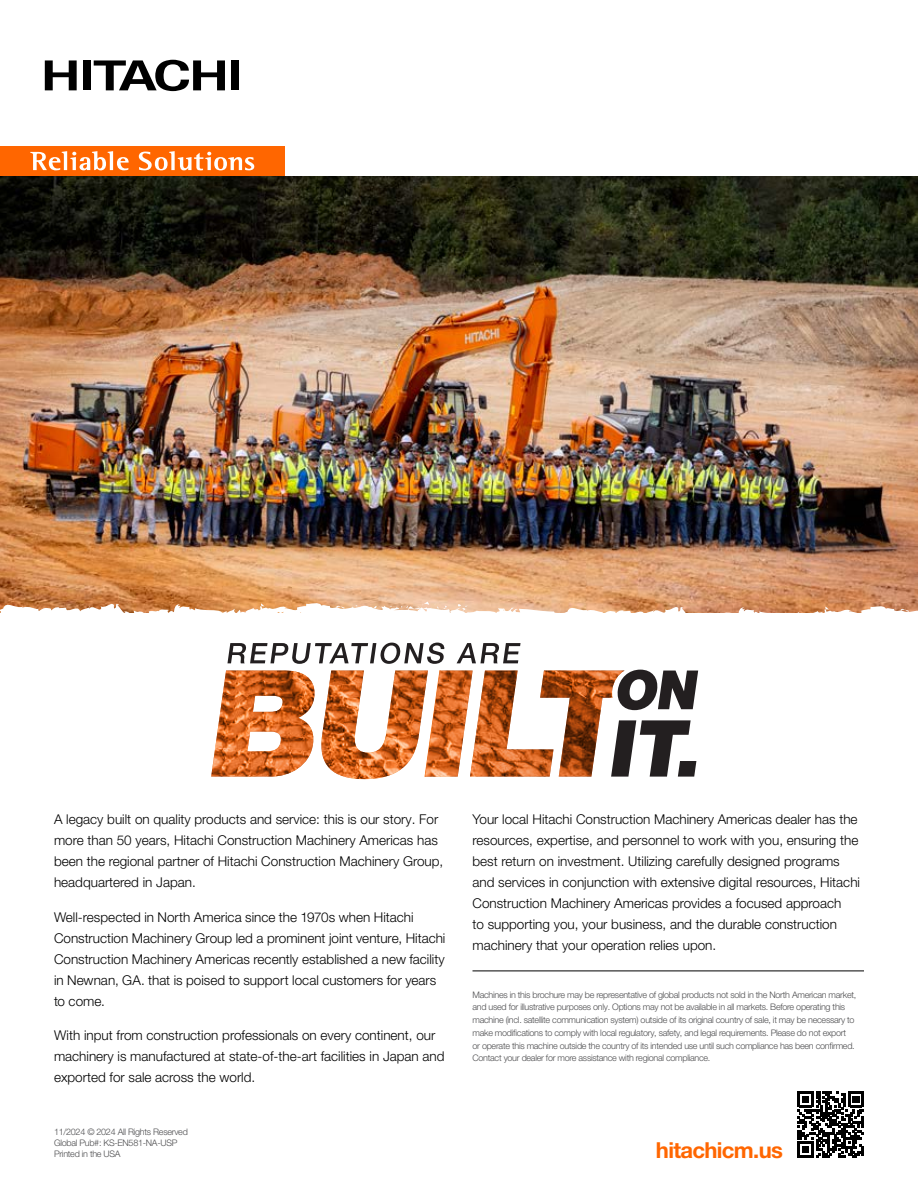
<style>
.page{position:relative;width:918px;height:1188px;background:#fff}
.page>*{position:absolute;margin:0;border:0;box-sizing:border-box;transform-origin:0 0}
.t1{font:700 22.05px "Helvetica Neue LT Pro";letter-spacing:-.03em;color:#f60}
.t2{font:300 13.5px/21px "Helvetica Neue LT Pro";color:#000}
.t3{font:300 9px/12.8px "Helvetica Neue LT Pro";letter-spacing:-.03em;color:#4d4d4f}
</style>
<div class="page">
<img style="left:0;top:176px;width:918px;height:424px">
<div style="left:231px;top:60px;width:8px;height:30px;background:#000"></div>
<svg style="left:45px;top:60px;width:32px;height:30px"></svg>
<div style="left:83px;top:60px;width:8px;height:30px;background:#000"></div>
<svg style="left:94px;top:60px;width:131px;height:31px"></svg>
<div style="left:0;top:146px;width:285px;height:30px;background:#f60"></div>
<svg style="left:30px;top:151px;width:99px;height:19px"></svg>
<svg style="left:139px;top:151px;width:115px;height:19px"></svg>
<svg style="left:625px;top:720px;width:71px;height:57px"></svg>
<svg style="left:616px;top:670px;width:82px;height:40px"></svg>
<svg style="left:0;top:600px;width:918px;height:64px"></svg>
<svg style="left:211px;top:671px;width:414px;height:108px"></svg>
<svg style="left:798px;top:1091px;width:66px;height:67px"></svg>
<hr style="left:473px;top:971px;width:391px;height:1px;background:#000">
<p class="t2" style="left:54px;top:809px;width:391px">A legacy built on quality products and service: this is our story. For more than 50 years, Hitachi Construction Machinery Americas has been the regional partner of Hitachi Construction Machinery Group, headquartered in Japan.</p>
<p class="t2" style="left:54px;top:906px;width:393px">Well-respected in North America since the 1970s when Hitachi Construction Machinery Group led a prominent joint venture, Hitachi Construction Machinery Americas recently established a new facility in Newnan, GA. that is poised to support local customers for years to come.</p>
<p class="t2" style="left:54px;top:1025px;width:392px">With input from construction professionals on every continent, our machinery is manufactured at state-of-the-art facilities in Japan and exported for sale across the world.</p>
<p class="t3" style="left:54px;top:1126px;width:135px;line-height:10.8px">11/2024 © 2024 All Rights Reserved<br>Global Pub#: KS-EN581-NA-USP<br>Printed in the USA</p>
<p class="t2" style="left:472px;top:809px;width:389px">Your local Hitachi Construction Machinery Americas dealer has the resources, expertise, and personnel to work with you, ensuring the best return on investment. Utilizing carefully designed programs and services in conjunction with extensive digital resources, Hitachi Construction Machinery Americas provides a focused approach<br>to supporting you, your business, and the durable construction machinery that your operation relies upon.</p>
<p class="t3" style="left:472px;top:988px;width:385px">Machines in this brochure may be representative of global products not sold in the North American market, and used for illustrative purposes only. Options may not be available in all markets. Before operating this machine (incl. satellite communication system) outside of its original country of sale, it may be necessary to make modifications to comply with local regulatory, safety, and legal requirements. Please do not export<br>or operate this machine outside the country of its intended use until such compliance has been confirmed.<br>Contact your dealer for more assistance with regional compliance.</p>
<h1 class="t1" style="left:656px;top:1136px;width:129px">hitachicm.us</h1>
</div>
